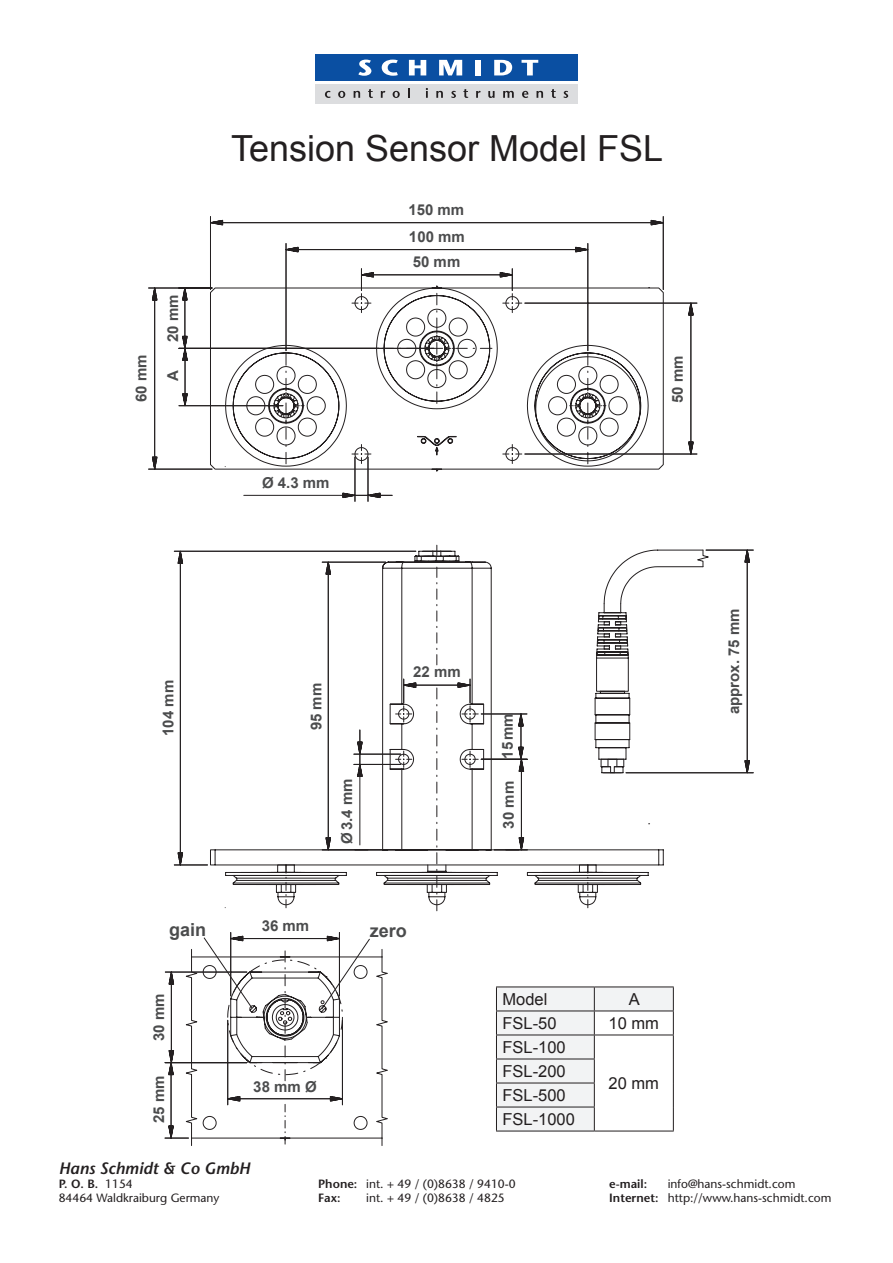
<style>
.page{position:relative;width:893px;height:1263px;background:#fff}
.page>*{position:absolute;margin:0;border:0;box-sizing:border-box;transform-origin:0 0}
.t1{font:36px "Arial";color:#231f20}
.t2{font:700 18px "Arial";color:#4b4c4d}
.t3{font:16.5px "Arial";color:#231f20}
.Firmenname{font:italic 600 16.5px "Stone Sans";color:#231f20}
.t4{font:700 15px "Arial";color:#4b4c4d}
.Adresse{font:12px "Stone Sans";color:#231f20}
.Adresse-2{font:600 12px "Stone Sans";color:#231f20}
.s1{font-weight:400}
.s2{font-weight:600}
</style>
<div class="page">
<svg style="left:164px;top:453px;width:590px;height:686px"></svg>
<svg style="left:148px;top:287px;width:549px;height:578px"></svg>
<svg style="left:210px;top:216px;width:454px;height:286px"></svg>
<svg style="left:204px;top:937px;width:166px;height:127px"></svg>
<div style="left:315px;top:54px;width:263px;height:27px;background:#0a4fa2"></div>
<svg style="left:358px;top:60px;width:13px;height:16px"></svg>
<svg style="left:382px;top:60px;width:16px;height:16px"></svg>
<svg style="left:409px;top:60px;width:17px;height:15px"></svg>
<svg style="left:439px;top:60px;width:23px;height:15px"></svg>
<div style="left:475px;top:60px;width:6px;height:15px;background:#fff"></div>
<svg style="left:494px;top:60px;width:18px;height:15px"></svg>
<svg style="left:521px;top:60px;width:17px;height:15px"></svg>
<svg style="left:315px;top:84px;width:263px;height:19px;background:#cccdcf"></svg>
<hr style="left:496px;top:986px;width:98px;height:1px;background:#231f20">
<hr style="left:594px;top:986px;width:80px;height:1px;background:#231f20">
<hr style="left:594px;top:1131px;width:80px;height:1px;background:#231f20">
<svg style="left:496px;top:987px;width:178px;height:144px"></svg>
<hr style="left:496px;top:1131px;width:98px;height:1px;background:#231f20">
<p class="t1" style="left:231px;top:125px;width:434px">Tension Sensor Model FSL</p>
<p class="t4" style="left:408px;top:200px;width:57px">150 mm</p>
<p class="t4" style="left:409px;top:227px;width:57px">100 mm</p>
<p class="t4" style="left:131px;top:402px;width:49px;rotate:-90deg">60 mm</p>
<p class="t4" style="left:163px;top:342px;width:49px;rotate:-90deg">20 mm</p>
<p class="t4" style="left:163px;top:381px;width:12px;rotate:-90deg">A</p>
<p class="t4" style="left:262px;top:473px;width:69px">Ø 4.3 mm</p>
<p class="t4" style="left:413px;top:252px;width:49px">50 mm</p>
<p class="t4" style="left:667px;top:403px;width:49px;rotate:-90deg">50 mm</p>
<p class="t4" style="left:158px;top:736px;width:57px;rotate:-90deg">104 mm</p>
<p class="t4" style="left:306px;top:730px;width:49px;rotate:-90deg">95 mm</p>
<p class="t4" style="left:337px;top:844px;width:67px;rotate:-90deg">Ø3.4 mm</p>
<p class="t4" style="left:413px;top:662px;width:49px">22 mm</p>
<p class="t4" style="left:262px;top:916px;width:49px">36 mm</p>
<p class="t2" style="left:169px;top:918px;width:39px">gain</p>
<p class="t2" style="left:370px;top:919px;width:39px">zero</p>
<p class="t4" style="left:149px;top:1041px;width:49px;rotate:-90deg">30 mm</p>
<p class="t4" style="left:149px;top:1123px;width:49px;rotate:-90deg">25 mm</p>
<p class="t4" style="left:253px;top:1077px;width:65px">38 mm Ø</p>
<p class="t4" style="left:497px;top:759px;width:47px;rotate:-90deg">15mm</p>
<p class="t4" style="left:498px;top:828px;width:49px;rotate:-90deg">30 mm</p>
<p class="t3" style="left:502px;top:988px;width:46px">Model</p>
<p class="t3" style="left:629px;top:988px;width:13px">A</p>
<p class="t3" style="left:502px;top:1012px;width:56px">FSL-50</p>
<p class="t3" style="left:609px;top:1012px;width:52px">10 mm</p>
<p class="t3" style="left:502px;top:1036px;width:65px">FSL-100</p>
<p class="t3" style="left:609px;top:1072px;width:52px">20 mm</p>
<p class="t3" style="left:502px;top:1060px;width:65px">FSL-200</p>
<p class="t3" style="left:502px;top:1084px;width:65px">FSL-500</p>
<p class="t3" style="left:502px;top:1108px;width:74px">FSL-1000</p>
<p class="t4" style="left:724px;top:714px;width:107px;rotate:-90deg">approx. 75 mm</p>
<p class="Firmenname" style="left:59px;top:1158px;width:193px">Hans Schmidt &amp; Co GmbH</p>
<p class="Adresse-2" style="left:59px;top:1176px;width:76px">P. O. B. <span class="s1">1154</span></p>
<p class="Adresse" style="left:318px;top:1177px;width:199px"><span class="s2">Phone:</span> int. + 49 / (0)8638 / 9410-0</p>
<p class="Adresse-2" style="left:609px;top:1176px;width:39px">e-mail:</p>
<p class="Adresse" style="left:668px;top:1177px;width:129px">info@hans-schmidt.com</p>
<p class="Adresse" style="left:59px;top:1191px;width:162px">84464 Waldkraiburg Germany</p>
<p class="Adresse-2" style="left:318px;top:1191px;width:24px">Fax:</p>
<p class="Adresse" style="left:366px;top:1191px;width:140px">int. + 49 / (0)8638 / 4825</p>
<p class="Adresse" style="left:609px;top:1191px;width:224px"><span class="s2">Internet:</span> http://www.hans-schmidt.com</p>
</div>
